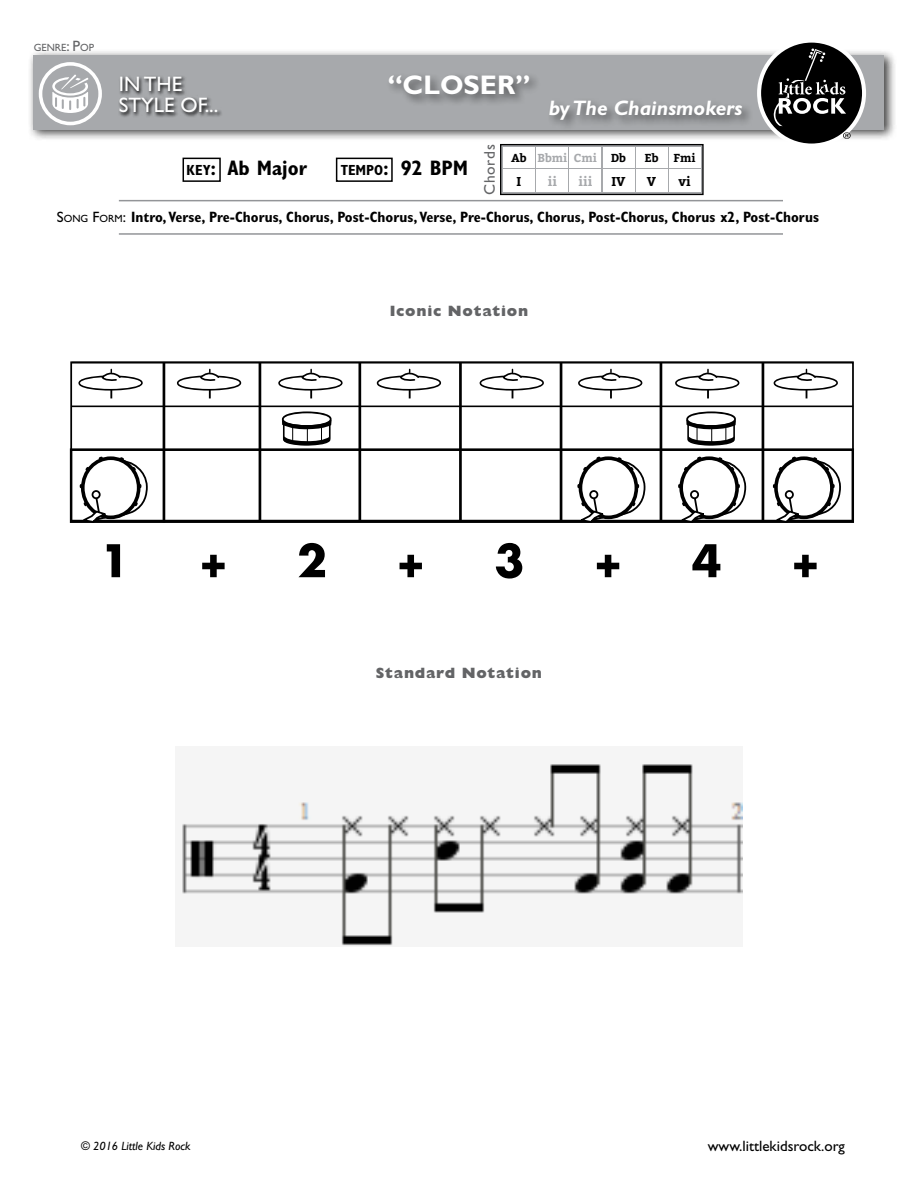
<style>
.page{position:relative;width:918px;height:1188px;background:#fff}
.page>*{position:absolute;margin:0;border:0;box-sizing:border-box;transform-origin:0 0}
.t1{font:700 27px "Gill Sans Std";color:#fff}
.t2{font:italic 700 21px "Gill Sans Std";color:#fff}
.t3{font:21px/21px "Gill Sans Std";color:#fff}
.t4{font:700 condensed 21px "Gill Sans Std";color:#000}
.t5{font:700 condensed 21px "Gill Sans Std";color:#000}
.t6{font:15.45px "Gill Sans Std";letter-spacing:.05em;color:#636466}
.t7{font:700 condensed 15px "Gill Sans Std";color:#000}
.t8{font:800 15px "Gill Sans Std";letter-spacing:.05em;color:#636466}
.t9{font:15px "Gill Sans Std";color:#000}
.t10{font:700 12.75px "Bitter";color:#000}
.t11{font:700 12.75px "Bitter";color:#a7a9ac}
.t12{font:italic 12px "Gill Sans Std";color:#000}
.t13{font:700 11.55px "Bitter";color:#000}
.t14{font:700 11.55px "Bitter";color:#a7a9ac}
.t15{font:10.5px "Gill Sans Std";color:#636466}
.s1{font-size:15px}
.s2{font-size:14.7px}
.s3{font-style:inherit}
.s4{font-weight:400;font-stretch:normal}
.s5{font-weight:400;font-stretch:normal;font-size:10.5px}
</style>
<div class="page">
<div style="left:28px;top:49px;width:869px;height:93px;background:#000;opacity:.75"></div>
<div style="left:34px;top:55px;width:850px;height:74px;background:#a7a9ac"></div>
<svg style="left:119px;top:76px;width:103px;height:41px"></svg>
<div style="left:386px;top:72px;width:368px;height:60px;background:#000;opacity:.5"></div>
<svg style="left:39px;top:62px;width:63px;height:63px"></svg>
<div style="left:70px;top:448px;width:784px;height:75px;border:2px solid #000"></div>
<hr style="left:72px;top:406px;width:781px;height:1px;background:#000">
<hr style="left:72px;top:449px;width:781px;height:2px;background:#000">
<svg style="left:107px;top:544px;width:13px;height:33px"></svg>
<svg style="left:202px;top:555px;width:23px;height:22px"></svg>
<svg style="left:299px;top:543px;width:26px;height:34px"></svg>
<svg style="left:400px;top:555px;width:22px;height:22px"></svg>
<svg style="left:496px;top:543px;width:26px;height:36px"></svg>
<svg style="left:597px;top:555px;width:22px;height:22px"></svg>
<svg style="left:692px;top:544px;width:28px;height:33px"></svg>
<svg style="left:794px;top:555px;width:23px;height:22px"></svg>
<div style="left:70px;top:361px;width:784px;height:161px;border:2px solid #000"></div>
<svg style="left:177px;top:369px;width:64px;height:29px"></svg>
<svg style="left:377px;top:369px;width:64px;height:29px"></svg>
<svg style="left:578px;top:369px;width:64px;height:29px"></svg>
<svg style="left:774px;top:369px;width:64px;height:29px"></svg>
<svg style="left:78px;top:369px;width:65px;height:29px"></svg>
<svg style="left:278px;top:369px;width:65px;height:29px"></svg>
<svg style="left:480px;top:369px;width:64px;height:29px"></svg>
<svg style="left:675px;top:369px;width:64px;height:29px"></svg>
<svg style="left:282px;top:411px;width:50px;height:35px"></svg>
<svg style="left:686px;top:411px;width:50px;height:35px"></svg>
<hr style="left:259px;top:362px;width:2px;height:160px;background:#000">
<hr style="left:358px;top:362px;width:3px;height:160px;background:#000">
<hr style="left:459px;top:362px;width:3px;height:160px;background:#000">
<hr style="left:560px;top:362px;width:2px;height:160px;background:#000">
<hr style="left:660px;top:362px;width:2px;height:160px;background:#000">
<hr style="left:762px;top:362px;width:2px;height:160px;background:#000">
<div style="left:679px;top:456px;width:60px;height:63px;border:4px solid #000;border-radius:50%"></div>
<div style="left:690px;top:490px;width:9px;height:9px;border:2px solid #000;border-radius:50%"></div>
<svg style="left:684px;top:467px;width:3px;height:4px"></svg>
<svg style="left:678px;top:484px;width:3px;height:4px"></svg>
<svg style="left:677px;top:497px;width:28px;height:26px"></svg>
<svg style="left:697px;top:456px;width:4px;height:4px"></svg>
<svg style="left:714px;top:457px;width:33px;height:60px"></svg>
<div style="left:81px;top:456px;width:59px;height:63px;border:4px solid #000;border-radius:50%"></div>
<div style="left:92px;top:490px;width:9px;height:9px;border:2px solid #000;border-radius:50%"></div>
<svg style="left:85px;top:467px;width:4px;height:4px"></svg>
<svg style="left:78px;top:497px;width:29px;height:26px"></svg>
<svg style="left:99px;top:456px;width:4px;height:4px"></svg>
<svg style="left:116px;top:457px;width:32px;height:60px"></svg>
<div style="left:579px;top:456px;width:59px;height:63px;border:4px solid #000;border-radius:50%"></div>
<div style="left:589px;top:490px;width:9px;height:9px;border:2px solid #000;border-radius:50%"></div>
<svg style="left:583px;top:467px;width:4px;height:4px"></svg>
<svg style="left:577px;top:484px;width:3px;height:4px"></svg>
<svg style="left:576px;top:497px;width:28px;height:26px"></svg>
<svg style="left:596px;top:456px;width:5px;height:4px"></svg>
<svg style="left:614px;top:457px;width:32px;height:60px"></svg>
<div style="left:774px;top:456px;width:60px;height:63px;border:4px solid #000;border-radius:50%"></div>
<div style="left:785px;top:490px;width:9px;height:9px;border:2px solid #000;border-radius:50%"></div>
<svg style="left:779px;top:467px;width:3px;height:4px"></svg>
<svg style="left:772px;top:497px;width:28px;height:26px"></svg>
<svg style="left:792px;top:456px;width:4px;height:4px"></svg>
<svg style="left:809px;top:457px;width:32px;height:60px"></svg>
<hr style="left:163px;top:363px;width:2px;height:159px;background:#000">
<hr style="left:119px;top:233px;width:664px;height:2px;background:#939598">
<hr style="left:119px;top:200px;width:664px;height:1px;background:#939598">
<div style="left:336px;top:158px;width:57px;height:24px;border:2px solid #000"></div>
<div style="left:183px;top:158px;width:38px;height:24px;border:2px solid #000"></div>
<svg style="left:502px;top:146px;width:200px;height:47px"></svg>
<div style="left:500px;top:144px;width:204px;height:51px;border:1px solid #000"></div>
<div style="left:504px;top:147px;width:31px;height:21px;background:#fff"></div>
<div style="left:504px;top:169px;width:31px;height:23px;background:#fff"></div>
<div style="left:570px;top:147px;width:31px;height:21px;background:#fff"></div>
<div style="left:570px;top:169px;width:31px;height:23px;background:#fff"></div>
<div style="left:636px;top:147px;width:31px;height:21px;background:#fff"></div>
<div style="left:636px;top:169px;width:31px;height:23px;background:#fff"></div>
<div style="left:536px;top:147px;width:32px;height:21px;background:#fff"></div>
<div style="left:536px;top:169px;width:32px;height:23px;background:#fff"></div>
<div style="left:603px;top:147px;width:31px;height:21px;background:#fff"></div>
<div style="left:603px;top:169px;width:31px;height:23px;background:#fff"></div>
<div style="left:669px;top:147px;width:32px;height:21px;background:#fff"></div>
<div style="left:669px;top:169px;width:32px;height:23px;background:#fff"></div>
<img style="left:182px;top:764px;width:560px;height:182px">
<div style="left:757px;top:39px;width:109px;height:109px;background:#fff;border-radius:50%"></div>
<div style="left:761px;top:43px;width:101px;height:101px;background:#000;border-radius:50%"></div>
<svg style="left:773px;top:48px;width:73px;height:78px"></svg>
<svg style="left:843px;top:132px;width:8px;height:7px"></svg>
<p class="t15" style="left:34px;top:42px;width:61px">GENRE<span class="s1">: P</span>OP</p>
<h2 class="t3" style="left:119px;top:74px;width:101px">IN THE<br>STYLE OF...</h2>
<h1 class="t1" style="left:387px;top:69px;width:145px">“CLOSER”</h1>
<h2 class="t2" style="left:549px;top:96px;width:195px">by The Chainsmokers</h2>
<h2 class="t4" style="left:187px;top:155px;width:122px"><span class="s2">KEY</span><span class="s3">:</span> Ab Major</h2>
<h2 class="t5" style="left:341px;top:155px;width:114px"><span class="s2">TEMPO</span>: 92 BPM</h2>
<p class="t6" style="left:481px;top:195px;width:52px;rotate:-90deg">Chords</p>
<p class="t13" style="left:511px;top:151px;width:17px">Ab</p>
<p class="t10" style="left:517px;top:173px;width:6px">I</p>
<p class="t14" style="left:537px;top:151px;width:31px">Bbmi</p>
<p class="t14" style="left:574px;top:151px;width:24px">Cmi</p>
<p class="t11" style="left:548px;top:173px;width:11px">ii</p>
<p class="t11" style="left:579px;top:173px;width:15px">iii</p>
<p class="t13" style="left:611px;top:151px;width:17px">Db</p>
<p class="t10" style="left:611px;top:173px;width:16px">IV</p>
<p class="t13" style="left:645px;top:151px;width:16px">Eb</p>
<p class="t10" style="left:647px;top:173px;width:11px">V</p>
<p class="t13" style="left:674px;top:151px;width:24px">Fmi</p>
<p class="t10" style="left:678px;top:173px;width:14px">vi</p>
<p class="t7" style="left:57px;top:208px;width:764px"><span class="s4">S</span><span class="s5">ONG</span> <span class="s4">F</span><span class="s5">ORM</span><span class="s4">:</span> Intro, Verse, Pre-Chorus, Chorus, Post-Chorus, Verse, Pre-Chorus, Chorus, Post-Chorus, Chorus x2, Post-Chorus</p>
<p class="t8" style="left:390px;top:303px;width:140px">Iconic Notation</p>
<p class="t8" style="left:376px;top:664px;width:168px">Standard Notation</p>
<p class="t12" style="left:81px;top:1139px;width:111px">© 2016 Little Kids Rock</p>
<p class="t9" style="left:708px;top:1138px;width:139px">www.littlekidsrock.org</p>
</div>
